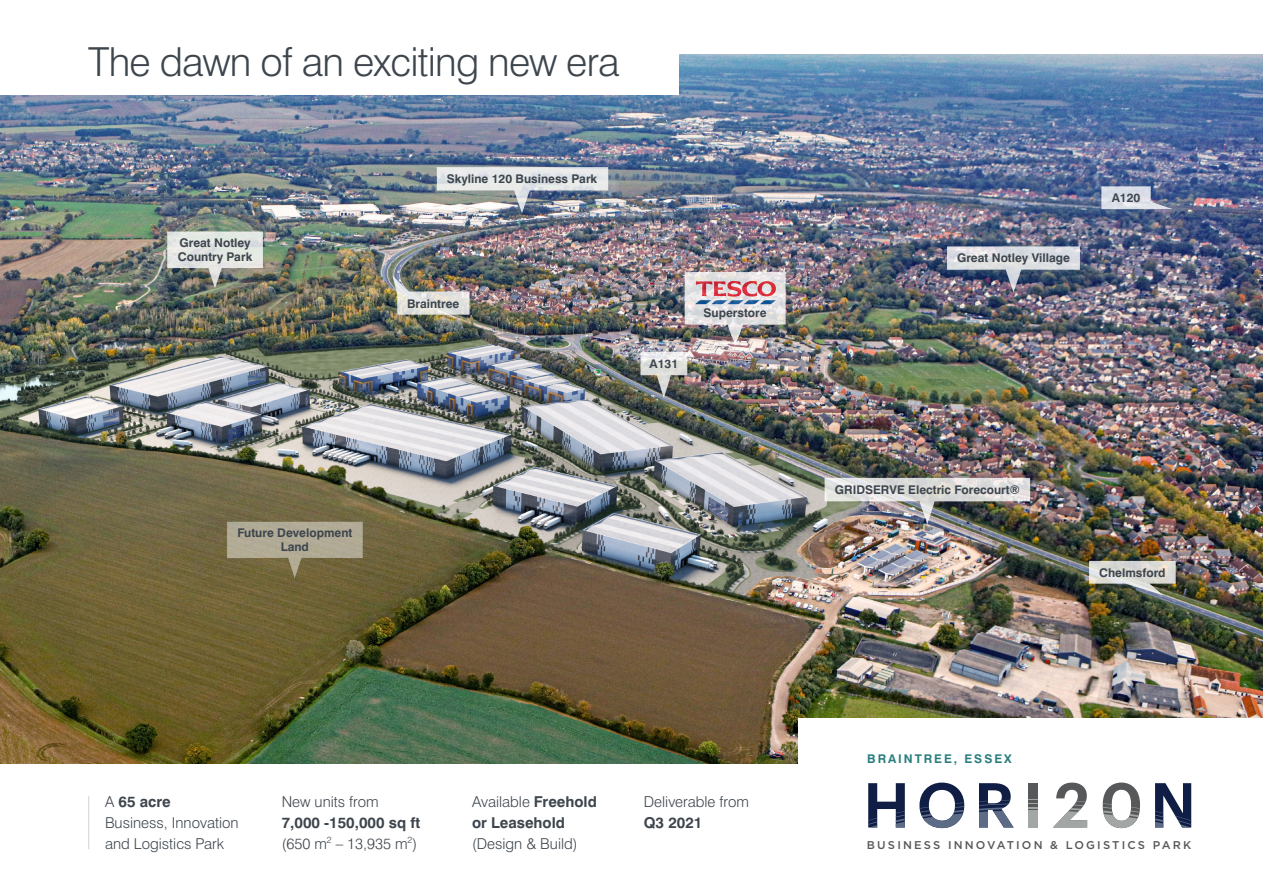
<style>
.page{position:relative;width:1263px;height:893px;background:#fff}
.page>*{position:absolute;margin:0;border:0;box-sizing:border-box;transform-origin:0 0}
.t1{font:300 40.05px "Swiss 721 BT";letter-spacing:-.02em;color:#3d454d}
.t2{font:300 15px/21px "Swiss 721 BT";color:#3d454d}
.t3{font:700 12px/13.5px "Swiss 721 BT";color:#3d454d;text-align:center}
.t4{font:700 12px "Swiss 721 BT";letter-spacing:.16em;color:#297d7d}
.t5{font:500 11.25px "Gotham";letter-spacing:.19em;color:#57585a}
.s1{font-weight:700}
</style>
<div class="page">
<img style="left:0;top:54px;width:1263px;height:709px">
<div style="left:798px;top:719px;width:465px;height:174px;background:#fff"></div>
<div style="left:0;top:0;width:678px;height:95px;background:#fff"></div>
<hr style="left:88px;top:796px;width:1px;height:53px;background:#d1d2d4">
<div style="left:1029px;top:783px;width:9px;height:44px;background:#57585a"></div>
<svg style="left:1155px;top:783px;width:36px;height:44px"></svg>
<svg style="left:979px;top:783px;width:34px;height:44px"></svg>
<svg style="left:919px;top:783px;width:45px;height:45px"></svg>
<svg style="left:868px;top:783px;width:37px;height:44px"></svg>
<svg style="left:1103px;top:783px;width:37px;height:45px"></svg>
<svg style="left:1053px;top:783px;width:34px;height:44px"></svg>
<svg style="left:1029px;top:803px;width:9px;height:6px"></svg>
<div style="left:1029px;top:810px;width:9px;height:17px;background:#a2a6a5"></div>
<img style="left:685px;top:272px;width:101px;height:74px">
<svg style="left:1089px;top:561px;width:87px;height:34px;background:#b4b4a9"></svg>
<img style="left:392px;top:276px;width:78px;height:39px">
<svg style="left:640px;top:352px;width:47px;height:46px;background:#a7a9a6"></svg>
<img style="left:947px;top:246px;width:133px;height:47px">
<svg style="left:167px;top:232px;width:96px;height:56px;background:#b9bdb8"></svg>
<svg style="left:227px;top:522px;width:136px;height:56px;background:#9b9277"></svg>
<svg style="left:1101px;top:186px;width:72px;height:23px;background:#b5bccf"></svg>
<img style="left:824px;top:478px;width:206px;height:46px">
<img style="left:437px;top:167px;width:171px;height:46px">
<p class="t1" style="left:88px;top:37px;width:533px">The dawn of an exciting new era</p>
<p class="t3" style="left:178px;top:236px;width:76px;text-align:left">Great Notley<br>Country Park</p>
<p class="t3" style="left:447px;top:172px;width:152px">Skyline 120 Business Park</p>
<p class="t3" style="left:407px;top:296px;width:54px">Braintree</p>
<p class="t3" style="left:649px;top:357px;width:30px">A131</p>
<p class="t3" style="left:704px;top:306px;width:65px">Superstore</p>
<p class="t3" style="left:237px;top:526px;width:116px">Future Development<br>Land</p>
<p class="t3" style="left:957px;top:251px;width:114px">Great Notley Village</p>
<p class="t3" style="left:1112px;top:191px;width:30px">A120</p>
<p class="t3" style="left:835px;top:483px;width:186px">GRIDSERVE Electric Forecourt®</p>
<p class="t3" style="left:1099px;top:566px;width:68px">Chelmsford</p>
<p class="t2" style="left:105px;top:791px;width:135px">A <span class="s1">65 acre<br></span>Business, Innovation and Logistics Park</p>
<p class="t2" style="left:282px;top:791px;width:140px">New units from<br><span class="s1">7,000 -150,000 sq ft </span>(650 m<sup>2</sup> – 13,935 m<sup>2</sup>)</p>
<p class="t2" style="left:472px;top:791px;width:126px">Available <span class="s1">Freehold or Leasehold </span>(Design &amp; Build)</p>
<p class="t2" style="left:644px;top:791px;width:107px">Deliverable from<br><span class="s1">Q3 2021</span></p>
<p class="t4" style="left:867px;top:752px;width:146px">BRAINTREE, ESSEX</p>
<p class="t5" style="left:867px;top:838px;width:326px">BUSINESS INNOVATION &amp; LOGISTICS PARK</p>
</div>
